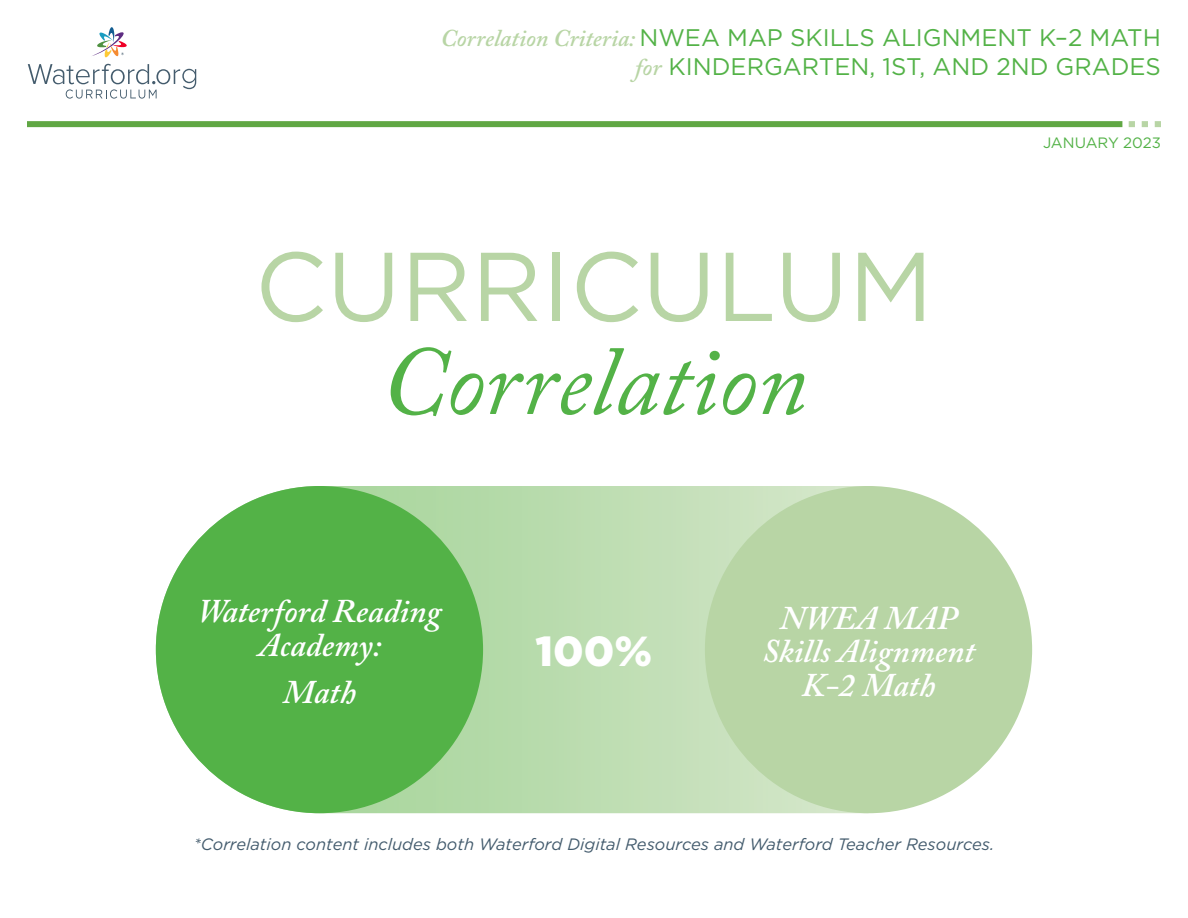
<style>
.page{position:relative;width:1188px;height:918px;background:#fff}
.page>*{position:absolute;margin:0;border:0;box-sizing:border-box;transform-origin:0 0}
.t1{font:italic 97.5px "Adobe Caslon Pro";color:#53b247}
.t2{font:97.5px "Gotham";color:#b8d5a5}
.t3{font:900 42px "Gotham";color:#fff}
.t4{font:italic 600 33px/33.6px "Adobe Caslon Pro";color:#fff;text-align:center}
.t5{font:24px/28.8px "Gotham";color:#53b247;text-align:right}
.t6{font:italic 16.5px "Gotham";color:#435b6d}
.t7{font:15px "Gotham";color:#53b247}
.s1{font-family:"Adobe Caslon Pro";font-weight:600;font-style:italic;color:#b8d5a5}
</style>
<div class="page">
<div style="left:27px;top:121px;width:1095px;height:6px;background:#60a744"></div>
<svg style="left:1129px;top:121px;width:6px;height:6px"></svg>
<svg style="left:1142px;top:121px;width:6px;height:6px"></svg>
<svg style="left:1155px;top:121px;width:6px;height:6px"></svg>
<svg style="left:156px;top:486px;width:700px;height:327px;background:#c3e0b9"></svg>
<div style="left:156px;top:486px;width:327px;height:327px;background:#53b247;border-radius:50%"></div>
<div style="left:705px;top:486px;width:327px;height:327px;background:#b8d5a5;border-radius:50%"></div>
<svg style="left:28px;top:64px;width:168px;height:35px"></svg>
<svg style="left:92px;top:27px;width:35px;height:31px"></svg>
<h3 class="t5" style="left:441px;top:23px;width:722px"><span class="s1">Correlation Criteria:</span> NWEA MAP SKILLS ALIGNMENT K–2 MATH <span class="s1">for</span> KINDERGARTEN, 1ST, AND 2ND GRADES</h3>
<h1 class="t2" style="left:255px;top:224px;width:680px">CURRICULUM</h1>
<h1 class="t1" style="left:381px;top:323px;width:428px">Correlation</h1>
<p class="t7" style="left:1043px;top:133px;width:119px">JANUARY 2023</p>
<h3 class="t4" style="left:197px;top:594px;width:246px">Waterford Reading<br>Academy:</h3>
<h3 class="t4" style="left:283px;top:675px;width:75px">Math</h3>
<h2 class="t3" style="left:536px;top:623px;width:118px">100%</h2>
<h3 class="t4" style="left:762px;top:601px;width:214px">NWEA MAP<br>Skills Alignment<br>K-2 Math</h3>
<p class="t6" style="left:194px;top:834px;width:802px">*Correlation content includes both Waterford Digital Resources and Waterford Teacher Resources.</p>
</div>
